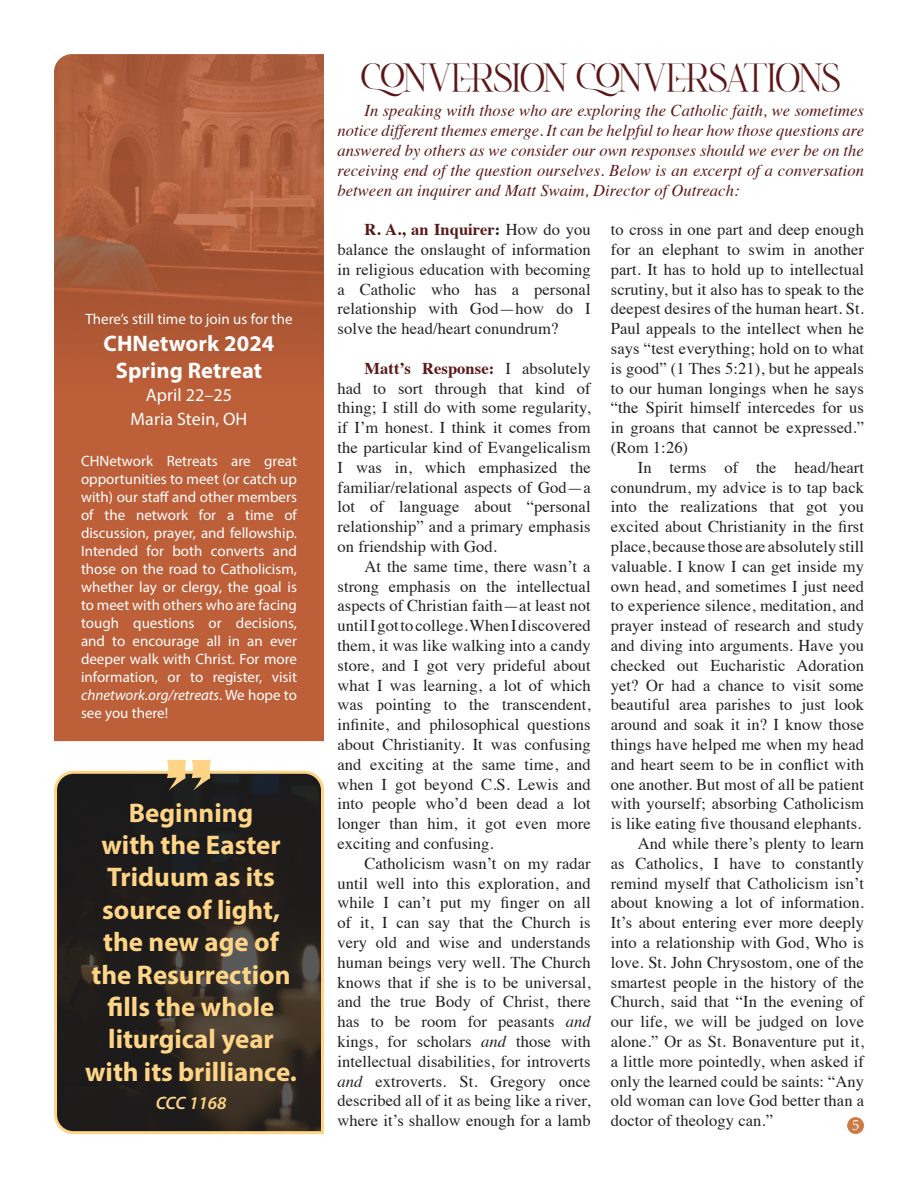
<style>
.page{position:relative;width:918px;height:1188px;background:#fff}
.page>*{position:absolute;margin:0;border:0;box-sizing:border-box;transform-origin:0 0}
.t1{font:700 27px/32.4px "Myriad Pro";color:#fed587;text-align:center}
.JH_Highlight_Sentence{font:700 22.5px/27px "Myriad Pro";letter-spacing:.005em;color:#fff;text-align:center}
.JH_Highlight_Sentence-2{font:22.5px "Korner Display";letter-spacing:-.005em;color:#5b1718}
.JH_Highlight_Sentence-3{font:18px/23.2px "Myriad Pro";letter-spacing:.005em;color:#fff;text-align:center}
.t2{font:italic 600 18px "Myriad Pro";color:#fed587}
.JH_Highlight_Sentence-4{font:16.5px/19.8px "Times";letter-spacing:.005em;color:#231f20;text-align:justify}
.JH_Highlight_Sentence-5{font:italic 16.5px/19.8px "Times";letter-spacing:.005em;color:#5b1718;text-align:justify}
.JH_Highlight_Sentence-6{font:15px/18px "Myriad Pro";color:#fff;text-align:justify}
.s1{font-style:italic}
.s2{font-weight:700;color:#5b1718}
.s3{font-weight:700}
</style>
<div class="page">
<svg style="left:54px;top:770px;width:270px;height:365px;background:#302b25"></svg>
<svg style="left:167px;top:760px;width:19px;height:31px"></svg>
<svg style="left:192px;top:760px;width:19px;height:31px"></svg>
<div style="left:54px;top:447px;width:270px;height:294px;background:#bd5f39"></div>
<img style="left:54px;top:54px;width:270px;height:393px">
<div style="left:847px;top:1117px;width:17px;height:17px;background:#cc7b46;border-radius:50%"></div>
<svg style="left:853px;top:1120px;width:6px;height:10px"></svg>
<p class="JH_Highlight_Sentence-6" style="left:85px;top:310px;width:209px">There’s still time to join us for the</p>
<p class="JH_Highlight_Sentence" style="left:104px;top:329px;width:172px">CHNetwork 2024<br>Spring Retreat</p>
<p class="JH_Highlight_Sentence-3" style="left:131px;top:383px;width:118px">April 22–25<br>Maria Stein, OH</p>
<p class="JH_Highlight_Sentence-6" style="left:81px;top:452px;width:218px">CHNetwork Retreats are great opportunities to meet (or catch up with) our staff and other members of the network for a time of discussion, prayer, and fellowship.<br>Intended for both converts and those on the road to Catholicism, whether lay or clergy, the goal is to meet with others who are facing tough questions or decisions, and to encourage all in an ever deeper walk with Christ. For more information, or to register, visit <span class="s1">chnetwork.org/retreats</span>. We hope to see you there!</p>
<p class="t1" style="left:85px;top:795px;width:213px">Beginning<br>with the Easter<br>Triduum as its source of light, the new age of the Resurrection fills the whole liturgical year with its brilliance.</p>
<p class="t2" style="left:156px;top:1092px;width:72px">CCC 1168</p>
<p class="JH_Highlight_Sentence-2" style="left:361px;top:62px;width:481px">CONVERSION CONVERSATIONS</p>
<p class="JH_Highlight_Sentence-5" style="left:338px;top:100px;width:528px;text-indent:27px">In speaking with those who are exploring the Catholic faith, we sometimes notice different themes emerge. It can be helpful to hear how those questions are answered by others as we consider our own responses should we ever be on the receiving end of the question ourselves. Below is an excerpt of a conversation between an inquirer and Matt Swaim, Director of Outreach:</p>
<p class="JH_Highlight_Sentence-4" style="left:338px;top:218px;width:255px;text-indent:27px"><span class="s2">R. A., an Inquirer</span><span class="s3">:</span> How do you balance the onslaught of information in religious education with becoming a Catholic who has a personal relationship with God—how do I solve the head/heart conundrum?</p>
<p class="JH_Highlight_Sentence-4" style="left:338px;top:357px;width:255px;text-indent:27px"><span class="s2">Matt’s Response:</span> I absolutely had to sort through that kind of thing; I still do with some regularity, if I’m honest. I think it comes from the particular kind of Evangelicalism I was in, which emphasized the familiar/relational aspects of God—a lot of language about “personal relationship” and a primary emphasis on friendship with God.</p>
<p class="JH_Highlight_Sentence-4" style="left:338px;top:555px;width:255px;text-indent:27px">At the same time, there wasn’t a strong emphasis on the intellectual aspects of Christian faith—at least not until I got to college. When I discovered them, it was like walking into a candy store, and I got very prideful about what I was learning, a lot of which was pointing to the transcendent, infinite, and philosophical questions about Christianity. It was confusing and exciting at the same time, and when I got beyond C.S. Lewis and into people who’d been dead a lot longer than him, it got even more exciting and confusing.</p>
<p class="JH_Highlight_Sentence-4" style="left:338px;top:852px;width:255px;text-indent:27px">Catholicism wasn’t on my radar until well into this exploration, and while I can’t put my finger on all of it, I can say that the Church is very old and wise and understands human beings very well. The Church knows that if she is to be universal, and the true Body of Christ, there has to be room for peasants <span class="s1">and </span>kings, for scholars <span class="s1">and</span> those with intellectual disabilities, for introverts <span class="s1">and</span> extroverts. St. Gregory once described all of it as being like a river, where it’s shallow enough for a lamb</p>
<p class="JH_Highlight_Sentence-4" style="left:611px;top:218px;width:255px">to cross in one part and deep enough for an elephant to swim in another part. It has to hold up to intellectual scrutiny, but it also has to speak to the deepest desires of the human heart. St.<br>Paul appeals to the intellect when he says “test everything; hold on to what is good” (1 Thes 5:21), but he appeals to our human longings when he says “the Spirit himself intercedes for us in groans that cannot be expressed.” (Rom 1:26)</p>
<p class="JH_Highlight_Sentence-4" style="left:611px;top:456px;width:255px;text-indent:27px">In terms of the head/heart conundrum, my advice is to tap back into the realizations that got you excited about Christianity in the first place, because those are absolutely still valuable. I know I can get inside my own head, and sometimes I just need to experience silence, meditation, and prayer instead of research and study and diving into arguments. Have you checked out Eucharistic Adoration yet? Or had a chance to visit some beautiful area parishes to just look around and soak it in? I know those things have helped me when my head and heart seem to be in conflict with one another. But most of all be patient with yourself; absorbing Catholicism is like eating five thousand elephants.</p>
<p class="JH_Highlight_Sentence-4" style="left:611px;top:832px;width:255px;text-indent:27px">And while there’s plenty to learn as Catholics, I have to constantly remind myself that Catholicism isn’t about knowing a lot of information.<br>It’s about entering ever more deeply into a relationship with God, Who is love. St. John Chrysostom, one of the smartest people in the history of the Church, said that “In the evening of our life, we will be judged on love alone.” Or as St. Bonaventure put it, a little more pointedly, when asked if only the learned could be saints: “Any old woman can love God better than a doctor of theology can.”</p>
</div>
